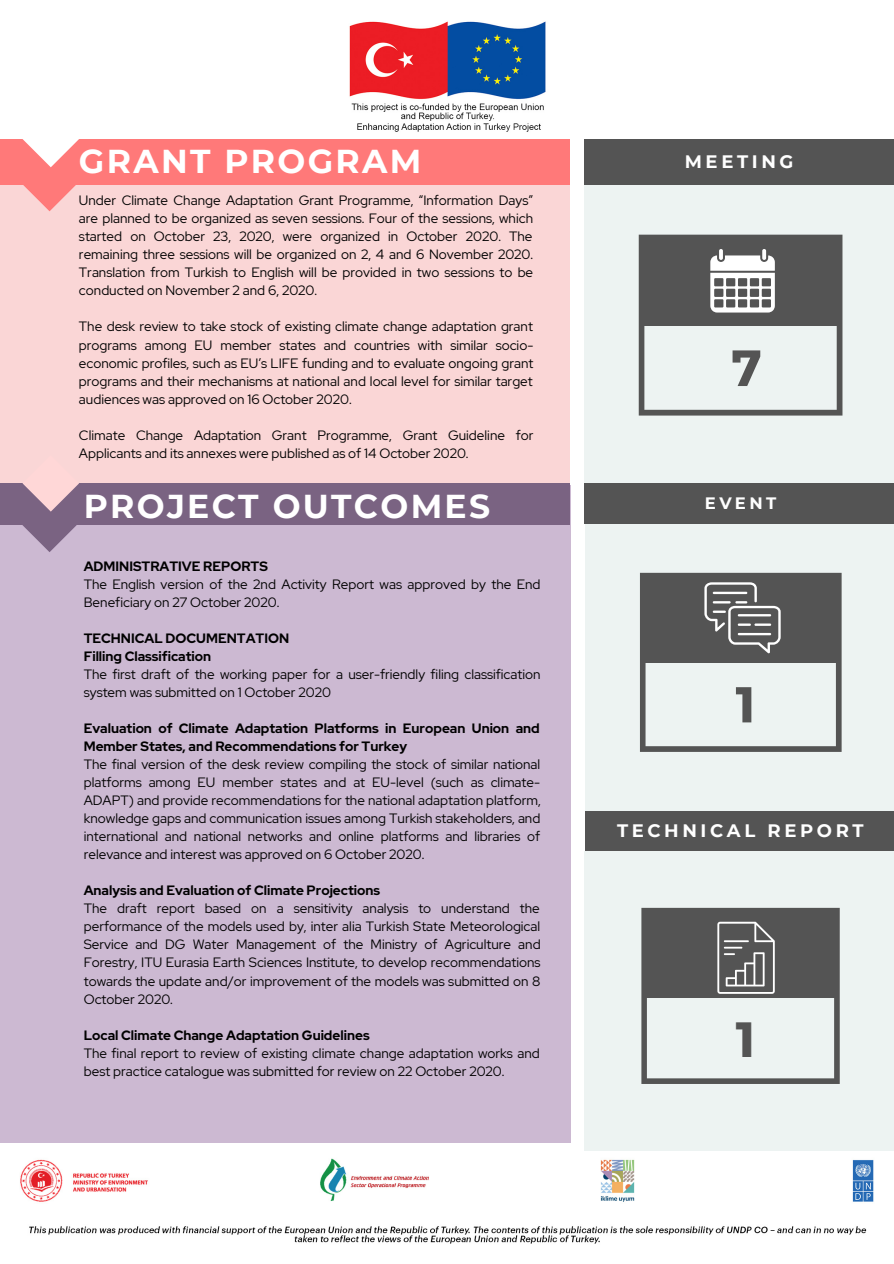
<style>
.page{position:relative;width:894px;height:1264px;background:#fff}
.page>*{position:absolute;margin:0;border:0;box-sizing:border-box;transform-origin:0 0}
.t1{font:700 50.85px "Montserrat";color:#545454}
.t2{font:700 50.25px "Montserrat";color:#545454}
.t3{font:700 49.35px "Montserrat";color:#545454}
.t4{font:700 33px "Montserrat";letter-spacing:.07em;color:#fff}
.t5{font:700 18px "Montserrat";letter-spacing:.2em;color:#fff}
.t6{font:700 16.5px "Montserrat";letter-spacing:.2em;color:#fff}
.t7{font:13.5px/18px "Red Hat Display";color:#000;text-align:justify}
.t8{font:700 13.5px/18px "Red Hat Display";color:#000}
</style>
<div class="page">
<img style="left:0;top:21px;width:893px;height:1223px">
<div style="left:0;top:176px;width:569px;height:308px;background:#fad6d6"></div>
<div style="left:0;top:485px;width:570px;height:657px;background:#ccb9d2"></div>
<div style="left:583px;top:184px;width:310px;height:299px;background:#edf3f2"></div>
<div style="left:0;top:139px;width:569px;height:45px;background:#ff7979"></div>
<svg style="left:21px;top:111px;width:58px;height:100px"></svg>
<div style="left:0;top:483px;width:569px;height:42px;background:#7a6382"></div>
<svg style="left:22px;top:483px;width:57px;height:69px"></svg>
<div style="left:583px;top:139px;width:310px;height:45px;background:#545454"></div>
<div style="left:584px;top:513px;width:309px;height:299px;background:#edf3f2"></div>
<div style="left:584px;top:850px;width:309px;height:300px;background:#edf3f2"></div>
<div style="left:584px;top:483px;width:309px;height:40px;background:#545454"></div>
<div style="left:584px;top:811px;width:309px;height:39px;background:#545454"></div>
<svg style="left:638px;top:235px;width:204px;height:180px"></svg>
<svg style="left:641px;top:907px;width:198px;height:176px"></svg>
<svg style="left:640px;top:573px;width:201px;height:179px"></svg>
<p class="t4" style="left:79px;top:141px;width:344px">GRANT PROGRAM</p>
<p class="t7" style="left:79px;top:191px;width:455px">Under Climate Change Adaptation Grant Programme, “Information Days” are planned to be organized as seven sessions. Four of the sessions, which started on October 23, 2020, were organized in October 2020. The remaining three sessions will be organized on 2, 4 and 6 November 2020.<br>Translation from Turkish to English will be provided in two sessions to be conducted on November 2 and 6, 2020.</p>
<p class="t7" style="left:79px;top:318px;width:456px">The desk review to take stock of existing climate change adaptation grant programs among EU member states and countries with similar socio&shy;economic profiles, such as EU’s LIFE funding and to evaluate ongoing grant programs and their mechanisms at national and local level for similar target audiences was approved on 16 October 2020.</p>
<p class="t7" style="left:79px;top:426px;width:456px">Climate Change Adaptation Grant Programme, Grant Guideline for<br>Applicants and its annexes were published as of 14 October 2020.</p>
<p class="t4" style="left:84px;top:486px;width:408px">PROJECT OUTCOMES</p>
<p class="t8" style="left:84px;top:557px;width:186px">ADMINISTRATIVE REPORTS</p>
<p class="t7" style="left:84px;top:575px;width:458px">The English version of the 2nd Activity Report was approved by the End<br>Beneficiary on 27 October 2020.</p>
<p class="t8" style="left:84px;top:629px;width:207px">TECHNICAL DOCUMENTATION</p>
<p class="t8" style="left:84px;top:647px;width:129px">Filling Classification</p>
<p class="t7" style="left:84px;top:665px;width:458px">The first draft of the working paper for a user-friendly filing classification system was submitted on 1 October 2020</p>
<p class="t8" style="left:84px;top:719px;width:457px">Evaluation of Climate Adaptation Platforms in European Union and<br>Member States, and Recommendations for Turkey</p>
<p class="t7" style="left:84px;top:755px;width:458px">The final version of the desk review compiling the stock of similar national platforms among EU member states and at EU-level (such as climate-ADAPT) and provide recommendations for the national adaptation platform, knowledge gaps and communication issues among Turkish stakeholders, and international and national networks and online platforms and libraries of relevance and interest was approved on 6 October 2020.</p>
<p class="t8" style="left:84px;top:881px;width:298px">Analysis and Evaluation of Climate Projections</p>
<p class="t7" style="left:84px;top:899px;width:458px">The draft report based on a sensitivity analysis to understand the performance of the models used by, inter alia Turkish State Meteorological Service and DG Water Management of the Ministry of Agriculture and Forestry, ITU Eurasia Earth Sciences Institute, to develop recommendations towards the update and/or improvement of the models was submitted on 8<br>October 2020.</p>
<p class="t8" style="left:84px;top:1025px;width:287px">Local Climate Change Adaptation Guidelines</p>
<p class="t7" style="left:84px;top:1043px;width:457px">The final report to review of existing climate change adaptation works and best practice catalogue was submitted for review on 22 October 2020.</p>
<p class="t5" style="left:684px;top:151px;width:110px">MEETING</p>
<p class="t1" style="left:730px;top:335px;width:32px">7</p>
<p class="t6" style="left:704px;top:493px;width:73px">EVENT</p>
<p class="t2" style="left:735px;top:672px;width:22px">1</p>
<p class="t5" style="left:617px;top:819px;width:248px">TECHNICAL REPORT</p>
<p class="t3" style="left:735px;top:1007px;width:22px">1</p>
</div>
